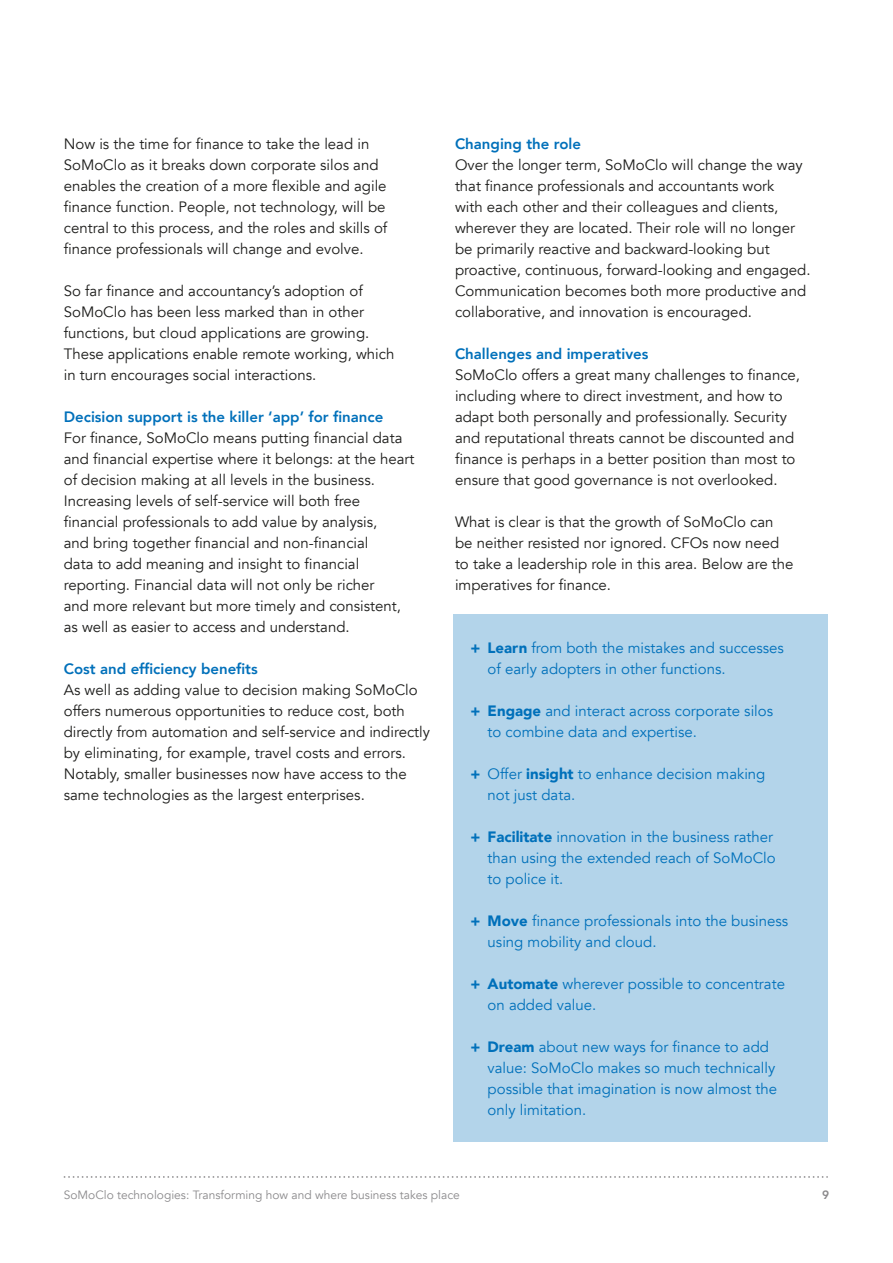
<style>
.page{position:relative;width:893px;height:1263px;background:#fff}
.page>*{position:absolute;margin:0;border:0;box-sizing:border-box;transform-origin:0 0}
.t1{font:15px/21px "Avenir";color:#1d1d1b}
.t2{font:15px/21px "Avenir";color:#0070ba}
.t3{font:800 15px "Avenir";color:#0070ba}
.t4{font:12px "Avenir";color:#8b8a8c}
.t5{font:800 12px "Avenir";color:#8b8a8c}
.s1{font-weight:900}
</style>
<div class="page">
<div style="left:454px;top:614px;width:374px;height:528px;background:#b3d4ea"></div>
<svg style="left:64px;top:1176px;width:764px;height:2px"></svg>
<p class="t1" style="left:64px;top:133px;width:325px">Now is the time for finance to take the lead in SoMoClo as it breaks down corporate silos and enables the creation of a more flexible and agile finance function. People, not technology, will be central to this process, and the roles and skills of finance professionals will change and evolve.</p>
<p class="t1" style="left:64px;top:280px;width:332px">So far finance and accountancy’s adoption of SoMoClo has been less marked than in other functions, but cloud applications are growing.<br>These applications enable remote working, which in turn encourages social interactions.</p>
<p class="t3" style="left:64px;top:405px;width:321px">Decision support is the killer ‘app’ for finance</p>
<p class="t1" style="left:64px;top:427px;width:352px">For finance, SoMoClo means putting financial data and financial expertise where it belongs: at the heart of decision making at all levels in the business.<br>Increasing levels of self-service will both free financial professionals to add value by analysis,<br>and bring together financial and non-financial<br>data to add meaning and insight to financial reporting. Financial data will not only be richer<br>and more relevant but more timely and consistent, as well as easier to access and understand.</p>
<p class="t3" style="left:64px;top:657px;width:195px">Cost and efficiency benefits</p>
<p class="t1" style="left:64px;top:679px;width:368px">As well as adding value to decision making SoMoClo offers numerous opportunities to reduce cost, both directly from automation and self-service and indirectly by eliminating, for example, travel costs and errors.<br>Notably, smaller businesses now have access to the same technologies as the largest enterprises.</p>
<p class="t3" style="left:455px;top:132px;width:128px">Changing the role</p>
<p class="t1" style="left:455px;top:154px;width:357px">Over the longer term, SoMoClo will change the way that finance professionals and accountants work<br>with each other and their colleagues and clients, wherever they are located. Their role will no longer be primarily reactive and backward-looking but proactive, continuous, forward-looking and engaged.<br>Communication becomes both more productive and collaborative, and innovation is encouraged.</p>
<p class="t3" style="left:455px;top:342px;width:195px">Challenges and imperatives</p>
<p class="t1" style="left:455px;top:364px;width:347px">SoMoClo offers a great many challenges to finance, including where to direct investment, and how to adapt both personally and professionally. Security and reputational threats cannot be discounted and finance is perhaps in a better position than most to ensure that good governance is not overlooked.</p>
<p class="t1" style="left:455px;top:511px;width:340px">What is clear is that the growth of SoMoClo can be neither resisted nor ignored. CFOs now need to take a leadership role in this area. Below are the imperatives for finance.</p>
<p class="t2" style="left:488px;top:637px;width:298px;text-indent:-17px"><span class="s1">+ Learn</span> from both the mistakes and successes of early adopters in other functions.</p>
<p class="t2" style="left:488px;top:700px;width:287px;text-indent:-17px"><span class="s1">+ Engage</span> and interact across corporate silos to combine data and expertise.</p>
<p class="t2" style="left:488px;top:763px;width:279px;text-indent:-17px"><span class="s1">+</span> Offer <span class="s1">insight</span> to enhance decision making not just data.</p>
<p class="t2" style="left:488px;top:826px;width:290px;text-indent:-17px"><span class="s1">+ Facilitate</span> innovation in the business rather than using the extended reach of SoMoClo to police it.</p>
<p class="t2" style="left:488px;top:910px;width:302px;text-indent:-17px"><span class="s1">+ Move</span> finance professionals into the business using mobility and cloud.</p>
<p class="t2" style="left:488px;top:973px;width:299px;text-indent:-17px"><span class="s1">+ Automate</span> wherever possible to concentrate on added value.</p>
<p class="t2" style="left:488px;top:1036px;width:291px;text-indent:-17px"><span class="s1">+ Dream</span> about new ways for finance to add value: SoMoClo makes so much technically possible that imagination is now almost the only limitation.</p>
<p class="t4" style="left:64px;top:1188px;width:398px">SoMoClo technologies: Transforming how and where business takes place</p>
<p class="t5" style="left:822px;top:1186px;width:9px">9</p>
</div>
